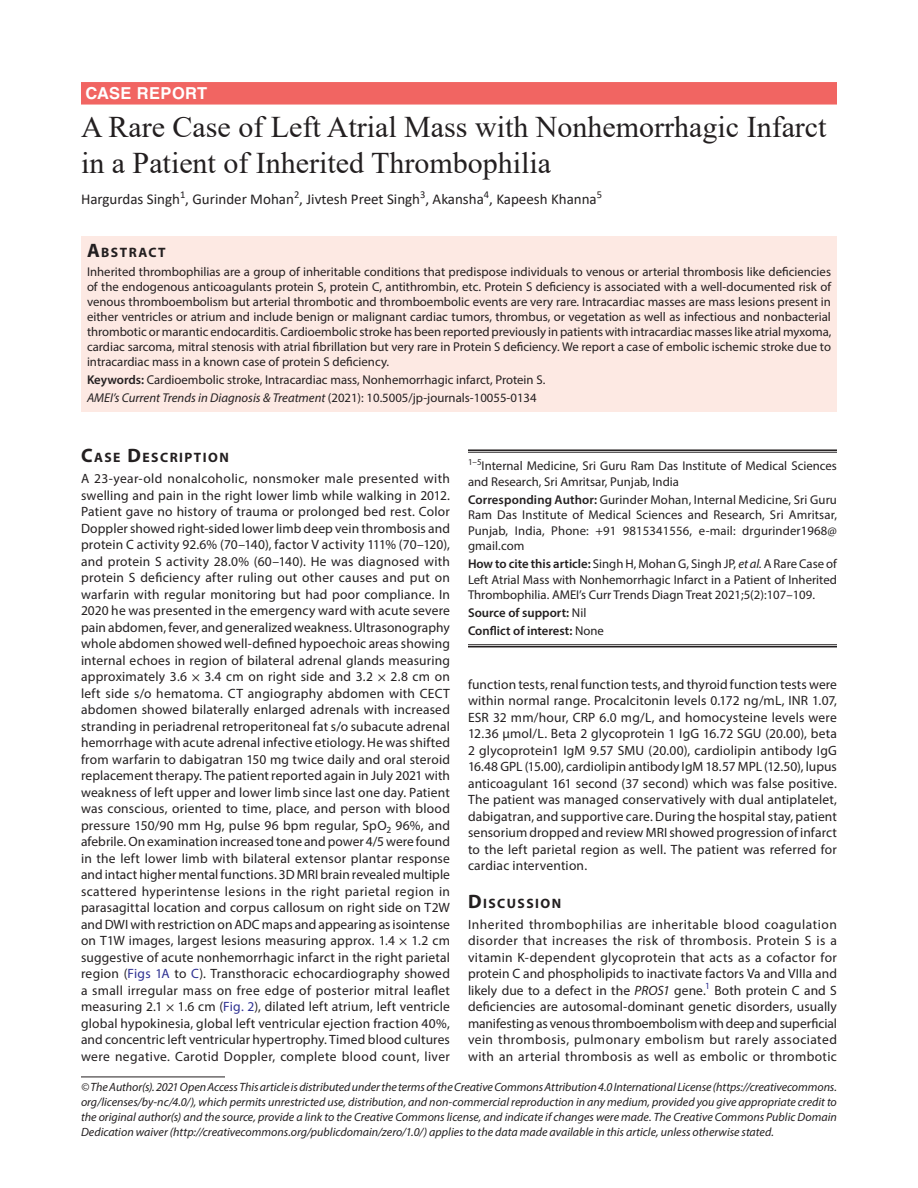
<style>
.page{position:relative;width:918px;height:1188px;background:#fff}
.page>*{position:absolute;margin:0;border:0;box-sizing:border-box;transform-origin:0 0}
.t1{font:30px/36px "Times New Roman";color:#231f20}
.ArticleType{font:700 16.5px "Helvetica LT Std";letter-spacing:.025em;color:#fff}
.AuthorName{font:15px "Calibri";color:#231f20}
.Head-1-first{font:700 13.65px "Myriad Pro";letter-spacing:.105em;color:#231f20}
.Head-1{font:700 13.65px "Myriad Pro";letter-spacing:.105em;color:#231f20}
.AbstractTitle{font:700 13.65px "Myriad Pro";letter-spacing:.105em;color:#231f20}
.Para-NoIndent{font:13.5px/16.5px "Myriad Pro";letter-spacing:.025em;color:#231f20;text-align:justify}
.Abstract-Para-normal{font:12.75px/15px "Myriad Pro";color:#231f20;text-align:justify}
.Corresponding_Author{font:12.75px/15.3px "Myriad Pro";letter-spacing:.01em;color:#231f20;text-align:justify}
.How_to_Cite{font:12.75px/15.3px "Myriad Pro";color:#231f20;text-align:justify}
.Affiliation-first{font:12.75px/15.3px "Myriad Pro";color:#231f20}
.Keywords{font:12.75px "Myriad Pro";color:#231f20}
.JT_DOI{font:italic 12.75px "Myriad Pro";color:#231f20}
.COI{font:600 12.75px "Myriad Pro";color:#231f20}
.Source{font:600 12.75px "Myriad Pro";color:#231f20}
.FootNote{font:italic 12px/15px "Myriad Pro";color:#231f20;text-align:justify}
.s1{font-size:19.5px}
.s2{font-weight:600}
.s3{font-style:normal}
.s4{font-family:"STIX General";font-size:12.75px}
.s5{color:#2e3092}
.s6{font-style:italic}
.s7{font-weight:400}
</style>
<div class="page">
<div style="left:81px;top:82px;width:756px;height:23px;background:#f16562"></div>
<div style="left:81px;top:236px;width:756px;height:26px;background:#fde9e3"></div>
<div style="left:81px;top:261px;width:756px;height:114px;background:#fde9e3"></div>
<div style="left:81px;top:369px;width:756px;height:24px;background:#fde9e3"></div>
<div style="left:81px;top:387px;width:756px;height:24px;background:#fde9e3"></div>
<hr style="left:81px;top:1077px;width:144px;height:1px;background:#231f20">
<hr style="left:468px;top:449px;width:369px;height:2px;background:#231f20">
<hr style="left:468px;top:452px;width:369px;height:1px;background:#231f20">
<hr style="left:468px;top:644px;width:369px;height:1px;background:#231f20">
<hr style="left:468px;top:646px;width:369px;height:1px;background:#231f20">
<p class="ArticleType" style="left:86px;top:83px;width:123px">CASE REPORT</p>
<p class="t1" style="left:81px;top:108px;width:747px">A Rare Case of Left Atrial Mass with Nonhemorrhagic Infarct in a Patient of Inherited Thrombophilia</p>
<p class="AuthorName" style="left:81px;top:189px;width:523px">Hargurdas Singh<sup>1</sup>, Gurinder Mohan<sup>2</sup>, Jivtesh Preet Singh<sup>3</sup>, Akansha<sup>4</sup>, Kapeesh Khanna<sup>5</sup></p>
<p class="AbstractTitle" style="left:87px;top:243px;width:80px"><span class="s1">A</span>BSTRACT</p>
<p class="Abstract-Para-normal" style="left:87px;top:264px;width:746px">Inherited thrombophilias are a group of inheritable conditions that predispose individuals to venous or arterial thrombosis like deficiencies of the endogenous anticoagulants protein S, protein C, antithrombin, etc. Protein S deficiency is associated with a well-documented risk of venous thromboembolism but arterial thrombotic and thromboembolic events are very rare. Intracardiac masses are mass lesions present in either ventricles or atrium and include benign or malignant cardiac tumors, thrombus, or vegetation as well as infectious and nonbacterial thrombotic or marantic endocarditis. Cardioembolic stroke has been reported previously in patients with intracardiac masses like atrial myxoma, cardiac sarcoma, mitral stenosis with atrial fibrillation but very rare in Protein S deficiency. We report a case of embolic ischemic stroke due to intracardiac mass in a known case of protein S deficiency.</p>
<p class="Keywords" style="left:87px;top:372px;width:460px"><span class="s2">Keywords:</span> Cardioembolic stroke, Intracardiac mass, Nonhemorrhagic infarct, Protein S.</p>
<p class="JT_DOI" style="left:87px;top:390px;width:451px">AMEI’s Current Trends in Diagnosis &amp; Treatment <span class="s3">(2021): 10.5005/jp-journals-10055-0134</span></p>
<p class="Head-1-first" style="left:81px;top:449px;width:149px"><span class="s1">C</span>ASE <span class="s1">D</span>ESCRIPTION</p>
<p class="Para-NoIndent" style="left:81px;top:470px;width:371px">A 23-year-old nonalcoholic, nonsmoker male presented with swelling and pain in the right lower limb while walking in 2012.<br>Patient gave no history of trauma or prolonged bed rest. Color Doppler showed right-sided lower limb deep vein thrombosis and protein C activity 92.6% (70–140), factor V activity 111% (70–120), and protein S activity 28.0% (60–140). He was diagnosed with protein S deficiency after ruling out other causes and put on warfarin with regular monitoring but had poor compliance. In 2020 he was presented in the emergency ward with acute severe pain abdomen, fever, and generalized weakness. Ultrasonography whole abdomen showed well-defined hypoechoic areas showing internal echoes in region of bilateral adrenal glands measuring approximately 3.6 <span class="s4">×</span> 3.4 cm on right side and 3.2 <span class="s4">×</span> 2.8 cm on left side s/o hematoma. CT angiography abdomen with CECT abdomen showed bilaterally enlarged adrenals with increased stranding in periadrenal retroperitoneal fat s/o subacute adrenal hemorrhage with acute adrenal infective etiology. He was shifted from warfarin to dabigatran 150 mg twice daily and oral steroid replacement therapy. The patient reported again in July 2021 with weakness of left upper and lower limb since last one day. Patient was conscious, oriented to time, place, and person with blood pressure 150/90 mm Hg, pulse 96 bpm regular, SpO<sub>2</sub> 96%, and afebrile. On examination increased tone and power 4/5 were found in the left lower limb with bilateral extensor plantar response and intact higher mental functions. 3D MRI brain revealed multiple scattered hyperintense lesions in the right parietal region in parasagittal location and corpus callosum on right side on T2W and DWI with restriction on ADC maps and appearing as isointense on T1W images, largest lesions measuring approx. 1.4 <span class="s4">×</span> 1.2 cm suggestive of acute nonhemorrhagic infarct in the right parietal region (<span class="s5">Figs 1A</span> to <span class="s5">C</span>). Transthoracic echocardiography showed a small irregular mass on free edge of posterior mitral leaflet measuring 2.1 <span class="s4">×</span> 1.6 cm (<span class="s5">Fig. 2</span>), dilated left atrium, left ventricle global hypokinesia, global left ventricular ejection fraction 40%, and concentric left ventricular hypertrophy. Timed blood cultures were negative. Carotid Doppler, complete blood count, liver</p>
<p class="Affiliation-first" style="left:468px;top:458px;width:371px"><sup>1–5</sup>Internal Medicine, Sri Guru Ram Das Institute of Medical Sciences and Research, Sri Amritsar, Punjab, India</p>
<p class="Corresponding_Author" style="left:468px;top:492px;width:371px"><span class="s2">Corresponding Author:</span> Gurinder Mohan, Internal Medicine, Sri Guru Ram Das Institute of Medical Sciences and Research, Sri Amritsar, Punjab, India, Phone: +91 9815341556, e-mail: drgurinder1968@ gmail.com</p>
<p class="How_to_Cite" style="left:468px;top:556px;width:370px"><span class="s2">How to cite this article:</span> Singh H, Mohan G, Singh JP, <span class="s6">et al.</span> A Rare Case of Left Atrial Mass with Nonhemorrhagic Infarct in a Patient of Inherited Thrombophilia. AMEI’s Curr Trends Diagn Treat 2021;5(2):107–109.</p>
<p class="Source" style="left:468px;top:605px;width:120px">Source of support: <span class="s7">Nil</span></p>
<p class="COI" style="left:468px;top:623px;width:137px">Conflict of interest: <span class="s7">None</span></p>
<p class="Para-NoIndent" style="left:468px;top:676px;width:371px">function tests, renal function tests, and thyroid function tests were within normal range. Procalcitonin levels 0.172 ng/mL, INR 1.07, ESR 32 mm/hour, CRP 6.0 mg/L, and homocysteine levels were 12.36 µmol/L. Beta 2 glycoprotein 1 IgG 16.72 SGU (20.00), beta 2 glycoprotein1 IgM 9.57 SMU (20.00), cardiolipin antibody IgG 16.48 GPL (15.00), cardiolipin antibody IgM 18.57 MPL (12.50), lupus anticoagulant 161 second (37 second) which was false positive.<br>The patient was managed conservatively with dual antiplatelet, dabigatran, and supportive care. During the hospital stay, patient sensorium dropped and review MRI showed progression of infarct to the left parietal region as well. The patient was referred for cardiac intervention.</p>
<p class="Head-1" style="left:468px;top:894px;width:95px"><span class="s1">D</span>ISCUSSION</p>
<p class="Para-NoIndent" style="left:468px;top:916px;width:371px">Inherited thrombophilias are inheritable blood coagulation disorder that increases the risk of thrombosis. Protein S is a vitamin K-dependent glycoprotein that acts as a cofactor for protein C and phospholipids to inactivate factors Va and VIIIa and likely due to a defect in the <span class="s6">PROS1</span> gene.<sup>1</sup> Both protein C and S deficiencies are autosomal-dominant genetic disorders, usually manifesting as venous thromboembolism with deep and superficial vein thrombosis, pulmonary embolism but rarely associated with an arterial thrombosis as well as embolic or thrombotic</p>
<p class="FootNote" style="left:81px;top:1079px;width:758px">© The Author(s). 2021 Open Access This article is distributed under the terms of the Creative Commons Attribution 4.0 International License (https://creativecommons. org/licenses/by-nc/4.0/), which permits unrestricted use, distribution, and non-commercial reproduction in any medium, provided you give appropriate credit to the original author(s) and the source, provide a link to the Creative Commons license, and indicate if changes were made. The Creative Commons Public Domain Dedication waiver (http://creativecommons.org/publicdomain/zero/1.0/) applies to the data made available in this article, unless otherwise stated.</p>
</div>
